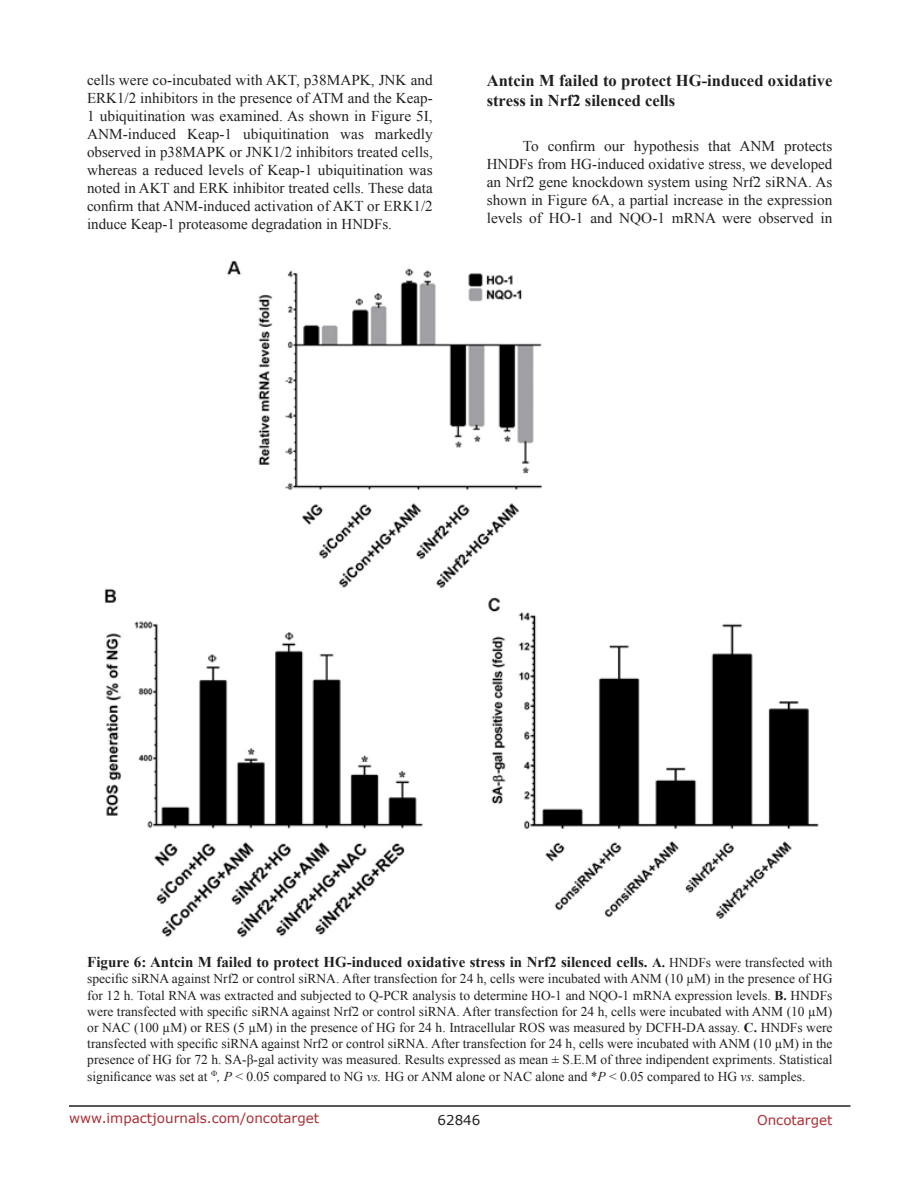
<style>
.page{position:relative;width:918px;height:1188px;background:#fff}
.page>*{position:absolute;margin:0;border:0;box-sizing:border-box;transform-origin:0 0}
.SubHeading{font:700 16.5px/19.8px "Times New Roman";color:#221f22}
.BodyText{font:15px/18px "Times New Roman";color:#221f22;text-align:justify}
.FigureText{font:700 15px "Times New Roman";color:#221f22}
.FigureText-2{font:13.5px/16.2px "Times New Roman";color:#221f22;text-align:justify}
.t1{font:13.5px "Verdana";color:#ac2b31}
.t2{font:13.5px "Verdana";color:#221f22}
.s1{font-size:13.5px}
.s2{font-weight:400;font-size:13.5px}
.s3{font-weight:700}
.s4{font-style:italic}
</style>
<div class="page">
<hr style="left:69px;top:1105px;width:781px;height:2px;background:#231f20">
<img style="left:104px;top:260px;width:715px;height:678px">
<p class="BodyText" style="left:87px;top:71px;width:347px">cells were co-incubated with AKT, p38MAPK, JNK and ERK1/2 inhibitors in the presence of ATM and the Keap-1 ubiquitination was examined. As shown in Figure 5I, ANM-induced Keap-1 ubiquitination was markedly observed in p38MAPK or JNK1/2 inhibitors treated cells, whereas a reduced levels of Keap-1 ubiquitination was noted in AKT and ERK inhibitor treated cells. These data confirm that ANM-induced activation of AKT or ERK1/2 induce Keap-1 proteasome degradation in HNDFs.</p>
<p class="SubHeading" style="left:487px;top:70px;width:347px">Antcin M failed to protect HG-induced oxidative stress in Nrf2 silenced cells</p>
<p class="BodyText" style="left:487px;top:137px;width:347px;text-indent:36px">To confirm our hypothesis that ANM protects HNDFs from HG-induced oxidative stress, we developed an Nrf2 gene knockdown system using Nrf2 siRNA. As shown in Figure 6A, a partial increase in the expression levels of HO-1 and NQO-1 mRNA were observed in</p>
<p class="FigureText" style="left:87px;top:952px;width:747px">Figure 6: Antcin M failed to protect HG-induced oxidative stress in Nrf2 silenced cells. <span class="s1">A.</span> <span class="s2">HNDFs were transfected with</span></p>
<p class="FigureText-2" style="left:87px;top:971px;width:747px">specific siRNA against Nrf2 or control siRNA. After transfection for 24 h, cells were incubated with ANM (10 µM) in the presence of HG for 12 h. Total RNA was extracted and subjected to Q-PCR analysis to determine HO-1 and NQO-1 mRNA expression levels. <span class="s3">B.</span> HNDFs were transfected with specific siRNA against Nrf2 or control siRNA. After transfection for 24 h, cells were incubated with ANM (10 µM) or NAC (100 µM) or RES (5 µM) in the presence of HG for 24 h. Intracellular ROS was measured by DCFH-DA assay. <span class="s3">C.</span> HNDFs were transfected with specific siRNA against Nrf2 or control siRNA. After transfection for 24 h, cells were incubated with ANM (10 µM) in the presence of HG for 72 h. SA-β-gal activity was measured. Results expressed as mean ± S.E.M of three indipendent expriments. Statistical significance was set at <sup>Ф</sup><span class="s4">, P</span> &lt; 0.05 compared to NG <span class="s4">vs.</span> HG or ANM alone or NAC alone and *<span class="s4">P</span> &lt; 0.05 compared to HG <span class="s4">vs.</span> samples.</p>
<p class="t1" style="left:69px;top:1109px;width:252px">www.impactjournals.com/oncotarget</p>
<p class="t2" style="left:438px;top:1111px;width:44px">62846</p>
<p class="t1" style="left:757px;top:1111px;width:77px">Oncotarget</p>
</div>
